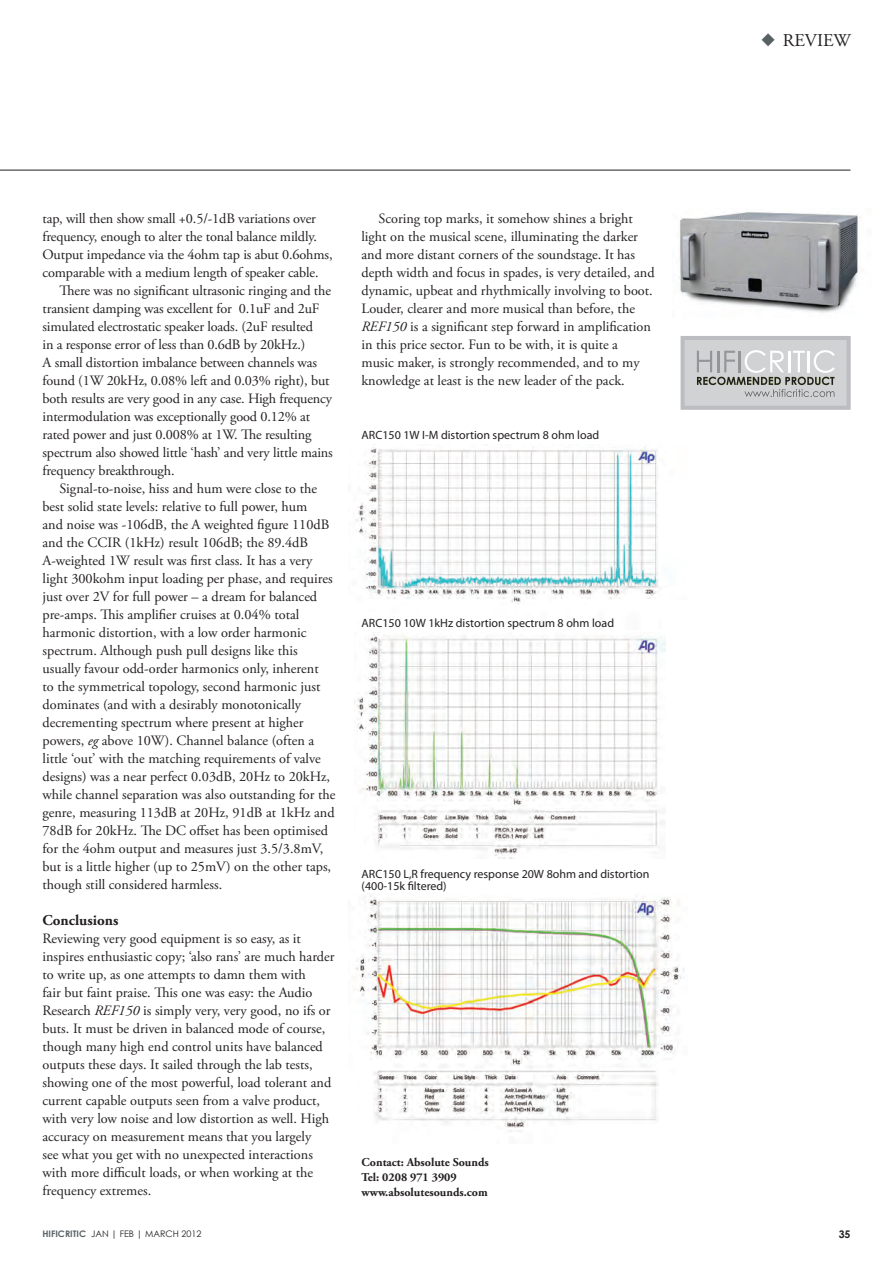
<style>
.page{position:relative;width:893px;height:1263px;background:#fff}
.page>*{position:absolute;margin:0;border:0;box-sizing:border-box;transform-origin:0 0}
.t1{font:18px "Adobe Garamond Pro";color:#231f20}
.t2{font:700 15px "Adobe Garamond Pro";color:#231f20}
.t3{font:14.25px/18px "Adobe Garamond Pro";color:#231f20}
.t4{font:12px/12px "Myriad Pro";color:#231f20}
.t5{font:700 12px/15px "Adobe Garamond Pro";color:#231f20}
.t6{font:700 10.5px "Century Gothic";color:#231f20}
.t7{font:9px "Century Gothic";color:#231f20}
.s1{font-style:italic}
.s2{color:#586064}
.s3{font-weight:700;color:#586064}
</style>
<div class="page">
<hr style="left:0;top:170px;width:850px;height:1px;background:#231f20">
<img style="left:355px;top:447px;width:308px;height:157px">
<img style="left:354px;top:635px;width:311px;height:223px">
<img style="left:353px;top:895px;width:331px;height:237px">
<div style="left:683px;top:338px;width:166px;height:70px;background:#d1d2d4"></div>
<div style="left:680px;top:336px;width:171px;height:74px;border:4px solid #bcbdc0"></div>
<svg style="left:697px;top:350px;width:138px;height:47px"></svg>
<img style="left:679px;top:212px;width:180px;height:101px">
<p class="t3" style="left:43px;top:210px;width:275px">tap, will then show small +0.5/-1dB variations over</p>
<p class="t3" style="left:43px;top:228px;width:276px">frequency, enough to alter the tonal balance mildly.</p>
<p class="t3" style="left:43px;top:246px;width:292px">Output impedance via the 4ohm tap is abut 0.6ohms,</p>
<p class="t3" style="left:43px;top:264px;width:278px">comparable with a medium length of speaker cable.</p>
<p class="t3" style="left:60px;top:282px;width:273px">There was no significant ultrasonic ringing and the</p>
<p class="t3" style="left:43px;top:300px;width:278px">transient damping was excellent for 0.1uF and 2uF</p>
<p class="t3" style="left:43px;top:318px;width:272px">simulated electrostatic speaker loads. (2uF resulted</p>
<p class="t3" style="left:43px;top:336px;width:264px">in a response error of less than 0.6dB by 20kHz.)</p>
<p class="t3" style="left:43px;top:354px;width:276px">A small distortion imbalance between channels was</p>
<p class="t3" style="left:43px;top:372px;width:289px">found (1W 20kHz, 0.08% left and 0.03% right), but</p>
<p class="t3" style="left:43px;top:390px;width:291px">both results are very good in any case. High frequency</p>
<p class="t3" style="left:43px;top:408px;width:269px">intermodulation was exceptionally good 0.12% at</p>
<p class="t3" style="left:43px;top:426px;width:270px">rated power and just 0.008% at 1W. The resulting</p>
<p class="t3" style="left:43px;top:444px;width:292px">spectrum also showed little ‘hash’ and very little mains</p>
<p class="t3" style="left:43px;top:462px;width:134px">frequency breakthrough.</p>
<p class="t3" style="left:60px;top:480px;width:259px">Signal-to-noise, hiss and hum were close to the</p>
<p class="t3" style="left:43px;top:498px;width:266px">best solid state levels: relative to full power, hum</p>
<p class="t3" style="left:43px;top:516px;width:288px">and noise was -106dB, the A weighted figure 110dB</p>
<p class="t3" style="left:43px;top:534px;width:267px">and the CCIR (1kHz) result 106dB; the 89.4dB</p>
<p class="t3" style="left:43px;top:552px;width:271px">A-weighted 1W result was first class. It has a very</p>
<p class="t3" style="left:43px;top:570px;width:292px">light 300kohm input loading per phase, and requires</p>
<p class="t3" style="left:43px;top:588px;width:276px">just over 2V for full power – a dream for balanced</p>
<p class="t3" style="left:43px;top:606px;width:258px">pre-amps. This amplifier cruises at 0.04% total</p>
<p class="t3" style="left:43px;top:624px;width:265px">harmonic distortion, with a low order harmonic</p>
<p class="t3" style="left:43px;top:642px;width:257px">spectrum. Although push pull designs like this</p>
<p class="t3" style="left:43px;top:660px;width:278px">usually favour odd-order harmonics only, inherent</p>
<p class="t3" style="left:43px;top:678px;width:279px">to the symmetrical topology, second harmonic just</p>
<p class="t3" style="left:43px;top:696px;width:260px">dominates (and with a desirably monotonically</p>
<p class="t3" style="left:43px;top:714px;width:263px">decrementing spectrum where present at higher</p>
<p class="t3" style="left:43px;top:732px;width:273px">powers, <span class="s1">eg</span> above 10W). Channel balance (often a</p>
<p class="t3" style="left:43px;top:750px;width:280px">little ‘out’ with the matching requirements of valve</p>
<p class="t3" style="left:43px;top:768px;width:289px">designs) was a near perfect 0.03dB, 20Hz to 20kHz,</p>
<p class="t3" style="left:43px;top:786px;width:294px">while channel separation was also outstanding for the</p>
<p class="t3" style="left:43px;top:804px;width:294px">genre, measuring 113dB at 20Hz, 91dB at 1kHz and</p>
<p class="t3" style="left:43px;top:822px;width:287px">78dB for 20kHz. The DC offset has been optimised</p>
<p class="t3" style="left:43px;top:840px;width:282px">for the 4ohm output and measures just 3.5/3.8mV,</p>
<p class="t3" style="left:43px;top:858px;width:290px">but is a little higher (up to 25mV) on the other taps,</p>
<p class="t3" style="left:43px;top:876px;width:181px">though still considered harmless.</p>
<p class="t2" style="left:43px;top:911px;width:77px">Conclusions</p>
<p class="t3" style="left:43px;top:930px;width:293px">Reviewing very good equipment is so easy, as it inspires enthusiastic copy; ‘also rans’ are much harder to write up, as one attempts to damn them with<br>fair but faint praise. This one was easy: the Audio Research <span class="s1">REF150</span> is simply very, very good, no ifs or buts. It must be driven in balanced mode of course, though many high end control units have balanced outputs these days. It sailed through the lab tests, showing one of the most powerful, load tolerant and current capable outputs seen from a valve product, with very low noise and low distortion as well. High accuracy on measurement means that you largely<br>see what you get with no unexpected interactions with more difficult loads, or when working at the frequency extremes.</p>
<p class="t3" style="left:361px;top:210px;width:295px;text-indent:17px">Scoring top marks, it somehow shines a bright light on the musical scene, illuminating the darker and more distant corners of the soundstage. It has depth width and focus in spades, is very detailed, and dynamic, upbeat and rhythmically involving to boot.<br>Louder, clearer and more musical than before, the <span class="s1">REF150</span> is a significant step forward in amplification in this price sector. Fun to be with, it is quite a<br>music maker, is strongly recommended, and to my knowledge at least is the new leader of the pack.</p>
<p class="t4" style="left:362px;top:429px;width:239px">ARC150 1W I-M distortion spectrum 8 ohm load</p>
<p class="t4" style="left:362px;top:617px;width:254px">ARC150 10W 1kHz distortion spectrum 8 ohm load</p>
<p class="t4" style="left:362px;top:868px;width:289px">ARC150 L,R frequency response 20W 8ohm and distortion (400-15k filtered)</p>
<p class="t5" style="left:362px;top:1155px;width:129px">Contact: Absolute Sounds<br>Tel: 0208 971 3909 www.absolutesounds.com</p>
<p class="t1" style="left:761px;top:30px;width:91px"><span class="s2">◆</span> REVIEW</p>
<p class="t7" style="left:43px;top:1228px;width:160px"><span class="s3">HIFICRITIC</span> JAN | FEB | MARCH 2012</p>
<p class="t6" style="left:839px;top:1228px;width:13px">35</p>
</div>
